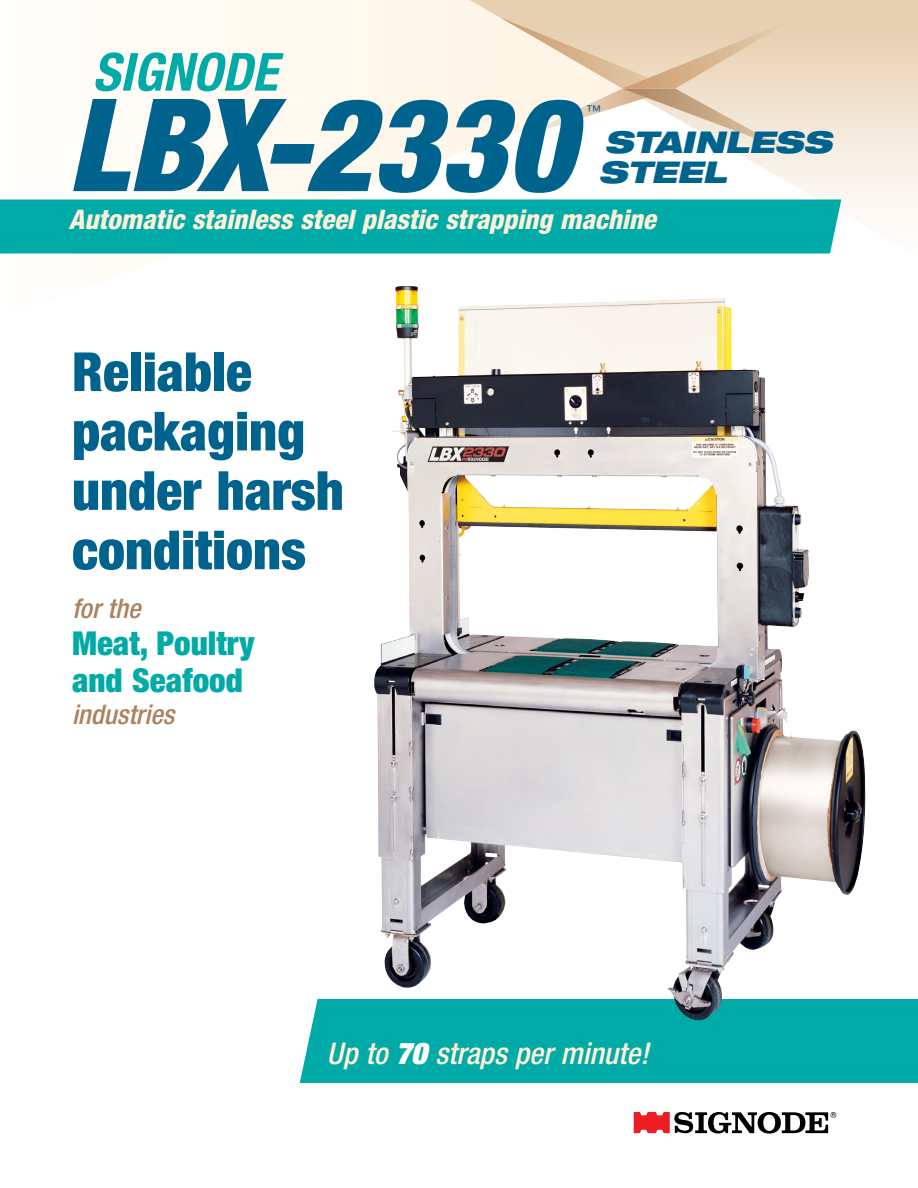
<style>
.page{position:relative;width:918px;height:1188px;background:#fff}
.page>*{position:absolute;margin:0;border:0;box-sizing:border-box;transform-origin:0 0}
.t1{font:italic 900 condensed 129px "Helvetica Neue LT Std";color:#00638d}
.t2{font:900 condensed 54px/59.4px "Helvetica Neue LT Std";color:#00638d}
.t3{font:italic 700 condensed 52.5px "Helvetica Neue LT Std";color:#00aaa7}
.t4{font:900 condensed 33px/36.3px "Helvetica Neue LT Std";color:#00aaa7}
.t5{font:italic 500 condensed 30px "Helvetica Neue LT Std";color:#fff0d8}
.t6{font:italic 900 expanded 30px "Helvetica Neue LT Std";color:#00638d}
.t7{font:italic 800 condensed 27px "Helvetica Neue LT Std";color:#fff0d8}
.t8{font:italic 500 condensed 27px "Helvetica Neue LT Std";color:#aa835f}
.t9{font:15px "Helvetica Neue LT Std";color:#00638d}
.s1{font-weight:900;color:#fff}
</style>
<div class="page">
<svg style="left:0;top:0;width:470px;height:255px"></svg>
<svg style="left:470px;top:0;width:448px;height:218px"></svg>
<svg style="left:500px;top:17px;width:293px;height:134px"></svg>
<div style="left:0;top:200px;width:841px;height:54px;background:#00aaa7"></div>
<div style="left:300px;top:999px;width:618px;height:84px;background:#00aaa7"></div>
<img style="left:373px;top:286px;width:489px;height:735px">
<svg style="left:634px;top:1112px;width:202px;height:22px"></svg>
<p class="t3" style="left:93px;top:40px;width:186px">SIGNODE</p>
<p class="t1" style="left:67px;top:66px;width:507px">LBX-2330</p>
<p class="t9" style="left:586px;top:102px;width:16px">™</p>
<p class="t6" style="left:604px;top:123px;width:229px">STAINLESS</p>
<p class="t6" style="left:598px;top:153px;width:129px">STEEL</p>
<p class="t7" style="left:69px;top:203px;width:588px">Automatic stainless steel plastic strapping machine</p>
<p class="t2" style="left:72px;top:341px;width:273px">Reliable packaging under harsh conditions</p>
<p class="t8" style="left:72px;top:592px;width:70px">for the</p>
<p class="t4" style="left:72px;top:625px;width:184px">Meat, Poultry and Seafood</p>
<p class="t8" style="left:72px;top:699px;width:104px">industries</p>
<p class="t5" style="left:327px;top:1035px;width:323px">Up to <span class="s1">70</span> straps per minute!</p>
</div>
